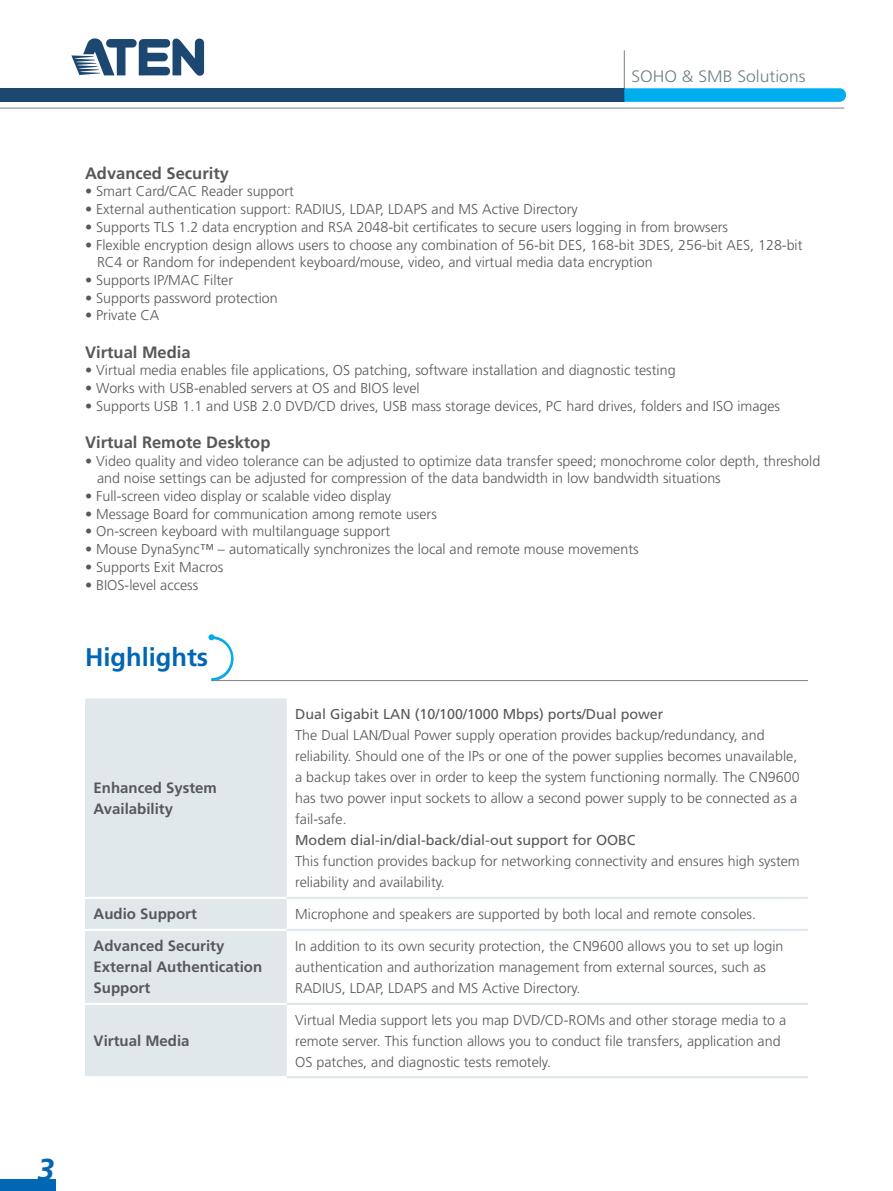
<style>
.page{position:relative;width:893px;height:1191px;background:#fff}
.page>*{position:absolute;margin:0;border:0;box-sizing:border-box;transform-origin:0 0}
.t1{font:italic 700 30.3px "Frutiger";color:#0166b3}
.t2{font:700 25.5px "Frutiger";color:#0166b3}
.t3{font:700 16.5px "Frutiger";color:#57585a}
.t4{font:300 16.5px "Frutiger";color:#707e88;scale:1.06 1}
.t5{font:700 15px/21px "Frutiger";color:#57585a}
.t6{font:300 14.25px/21px "Frutiger";color:#57585a}
.t7{font:14.25px "Frutiger";color:#57585a}
</style>
<div class="page">
<svg style="left:71px;top:38px;width:133px;height:38px"></svg>
<hr style="left:624px;top:50px;width:1px;height:39px;background:#808285">
<div style="left:0;top:88px;width:625px;height:14px;background:#1c4771"></div>
<hr style="left:0;top:108px;width:844px;height:1px;background:#808285">
<svg style="left:624px;top:88px;width:222px;height:14px;background:#09b0ef"></svg>
<div style="left:0;top:1179px;width:55px;height:12px;background:#0166b3"></div>
<svg style="left:209px;top:636px;width:599px;height:46px"></svg>
<div style="left:208px;top:634px;width:7px;height:6px;background:#00aeef;border-radius:50%"></div>
<div style="left:85px;top:698px;width:202px;height:378px;background:#e0e8ec"></div>
<hr style="left:85px;top:896px;width:202px;height:3px;background:#fff">
<hr style="left:85px;top:928px;width:202px;height:3px;background:#fff">
<hr style="left:85px;top:1002px;width:202px;height:3px;background:#fff">
<hr style="left:287px;top:896px;width:521px;height:3px;background:#e0e8ec">
<hr style="left:287px;top:928px;width:521px;height:3px;background:#e0e8ec">
<hr style="left:287px;top:1002px;width:521px;height:3px;background:#e0e8ec">
<hr style="left:287px;top:1076px;width:521px;height:2px;background:#e0e8ec">
<p class="t4" style="left:631px;top:67px;width:166px">SOHO &amp; SMB Solutions</p>
<p class="t3" style="left:85px;top:163px;width:145px">Advanced Security</p>
<p class="t6" style="left:85px;top:181px;width:210px">• Smart Card/CAC Reader support</p>
<p class="t6" style="left:85px;top:199px;width:494px">• External authentication support: RADIUS, LDAP, LDAPS and MS Active Directory</p>
<p class="t6" style="left:85px;top:216px;width:644px">• Supports TLS 1.2 data encryption and RSA 2048-bit certificates to secure users logging in from browsers</p>
<p class="t6" style="left:97px;top:236px;width:707px;line-height:17.7px;text-indent:-12px">• Flexible encryption design allows users to choose any combination of 56-bit DES, 168-bit 3DES, 256-bit AES, 128-bit<br>RC4 or Random for independent keyboard/mouse, video, and virtual media data encryption</p>
<p class="t6" style="left:85px;top:269px;width:150px">• Supports IP/MAC Filter</p>
<p class="t6" style="left:85px;top:287px;width:194px">• Supports password protection</p>
<p class="t6" style="left:85px;top:305px;width:76px">• Private CA</p>
<p class="t3" style="left:85px;top:342px;width:107px">Virtual Media</p>
<p class="t6" style="left:85px;top:360px;width:592px">• Virtual media enables file applications, OS patching, software installation and diagnostic testing</p>
<p class="t6" style="left:85px;top:377px;width:336px">• Works with USB-enabled servers at OS and BIOS level</p>
<p class="t6" style="left:85px;top:395px;width:697px">• Supports USB 1.1 and USB 2.0 DVD/CD drives, USB mass storage devices, PC hard drives, folders and ISO images</p>
<p class="t3" style="left:85px;top:432px;width:187px">Virtual Remote Desktop</p>
<p class="t6" style="left:97px;top:452px;width:725px;line-height:17.7px;text-indent:-12px">• Video quality and video tolerance can be adjusted to optimize data transfer speed; monochrome color depth, threshold and noise settings can be adjusted for compression of the data bandwidth in low bandwidth situations</p>
<p class="t6" style="left:85px;top:485px;width:308px">• Full-screen video display or scalable video display</p>
<p class="t6" style="left:85px;top:503px;width:353px">• Message Board for communication among remote users</p>
<p class="t6" style="left:85px;top:521px;width:307px">• On-screen keyboard with multilanguage support</p>
<p class="t6" style="left:85px;top:538px;width:555px">• Mouse DynaSync™ – automatically synchronizes the local and remote mouse movements</p>
<p class="t6" style="left:85px;top:556px;width:140px">• Supports Exit Macros</p>
<p class="t6" style="left:85px;top:574px;width:115px">• BIOS-level access</p>
<h2 class="t2" style="left:85px;top:642px;width:125px">Highlights</h2>
<p class="t5" style="left:94px;top:777px;width:125px">Enhanced System<br>Availability</p>
<p class="t7" style="left:295px;top:706px;width:370px">Dual Gigabit LAN (10/100/1000 Mbps) ports/Dual power</p>
<p class="t6" style="left:295px;top:724px;width:506px">The Dual LAN/Dual Power supply operation provides backup/redundancy, and reliability. Should one of the IPs or one of the power supplies becomes unavailable, a backup takes over in order to keep the system functioning normally. The CN9600 has two power input sockets to allow a second power supply to be connected as a fail-safe.</p>
<p class="t7" style="left:295px;top:832px;width:342px">Modem dial-in/dial-back/dial-out support for OOBC</p>
<p class="t6" style="left:295px;top:850px;width:506px">This function provides backup for networking connectivity and ensures high system reliability and availability.</p>
<p class="t5" style="left:94px;top:903px;width:105px">Audio Support</p>
<p class="t6" style="left:295px;top:903px;width:462px">Microphone and speakers are supported by both local and remote consoles.</p>
<p class="t5" style="left:94px;top:935px;width:170px">Advanced Security<br>External Authentication<br>Support</p>
<p class="t6" style="left:295px;top:935px;width:490px">In addition to its own security protection, the CN9600 allows you to set up login authentication and authorization management from external sources, such as<br>RADIUS, LDAP, LDAPS and MS Active Directory.</p>
<p class="t5" style="left:94px;top:1030px;width:98px">Virtual Media</p>
<p class="t6" style="left:295px;top:1009px;width:493px">Virtual Media support lets you map DVD/CD-ROMs and other storage media to a remote server. This function allows you to conduct file transfers, application and<br>OS patches, and diagnostic tests remotely.</p>
<h1 class="t1" style="left:38px;top:1152px;width:18px">3</h1>
</div>
